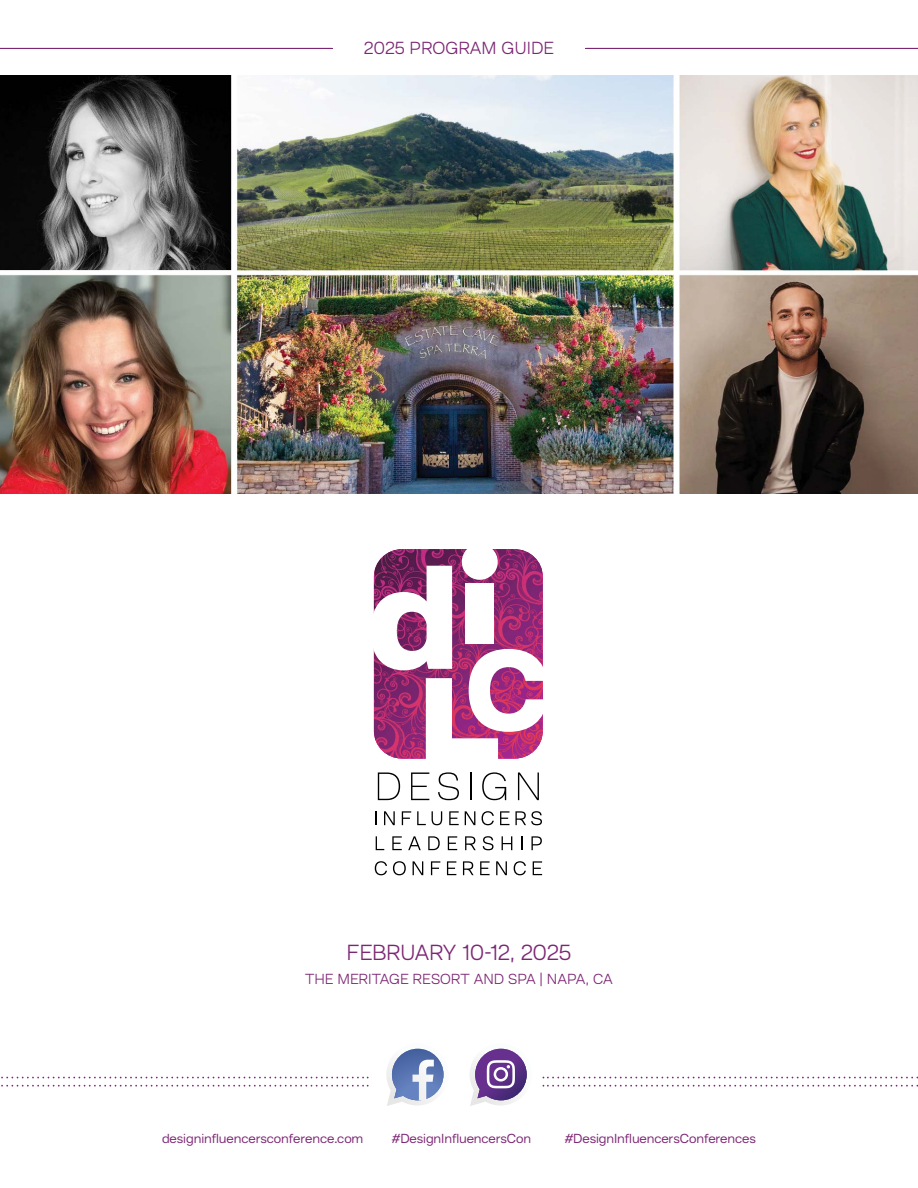
<style>
.page{position:relative;width:918px;height:1188px;background:#fff}
.page>*{position:absolute;margin:0;border:0;box-sizing:border-box;transform-origin:0 0}
.t1{font:300 22.5px "Hando";letter-spacing:-.015em;color:#7d2774}
.t2{font:300 18px "Hando";color:#7d2774}
.t3{font:300 15px "Hando";color:#7d2774}
.t4{font:13.5px "Hando Trial";letter-spacing:-.01em;color:#7d2774}
</style>
<div class="page">
<img style="left:376px;top:549px;width:165px;height:17px">
<svg style="left:378px;top:773px;width:22px;height:27px"></svg>
<svg style="left:411px;top:773px;width:18px;height:27px"></svg>
<svg style="left:438px;top:772px;width:21px;height:28px"></svg>
<svg style="left:470px;top:773px;width:1px;height:27px"></svg>
<svg style="left:482px;top:772px;width:24px;height:28px"></svg>
<svg style="left:518px;top:773px;width:21px;height:27px"></svg>
<svg style="left:376px;top:811px;width:1px;height:14px"></svg>
<svg style="left:384px;top:811px;width:11px;height:14px"></svg>
<svg style="left:402px;top:811px;width:9px;height:14px"></svg>
<svg style="left:417px;top:811px;width:9px;height:14px"></svg>
<svg style="left:432px;top:811px;width:10px;height:14px"></svg>
<svg style="left:449px;top:811px;width:10px;height:14px"></svg>
<svg style="left:465px;top:811px;width:10px;height:14px"></svg>
<svg style="left:482px;top:811px;width:12px;height:14px"></svg>
<svg style="left:500px;top:811px;width:9px;height:14px"></svg>
<svg style="left:515px;top:811px;width:27px;height:14px"></svg>
<svg style="left:376px;top:836px;width:8px;height:14px"></svg>
<svg style="left:392px;top:836px;width:10px;height:14px"></svg>
<svg style="left:408px;top:836px;width:13px;height:14px"></svg>
<svg style="left:428px;top:836px;width:12px;height:14px"></svg>
<svg style="left:448px;top:836px;width:9px;height:14px"></svg>
<svg style="left:465px;top:836px;width:11px;height:14px"></svg>
<svg style="left:483px;top:836px;width:10px;height:14px"></svg>
<svg style="left:502px;top:836px;width:10px;height:14px"></svg>
<svg style="left:521px;top:836px;width:2px;height:14px"></svg>
<svg style="left:531px;top:836px;width:11px;height:14px"></svg>
<svg style="left:375px;top:861px;width:12px;height:14px"></svg>
<svg style="left:393px;top:861px;width:13px;height:14px"></svg>
<svg style="left:413px;top:861px;width:10px;height:14px"></svg>
<svg style="left:431px;top:861px;width:9px;height:14px"></svg>
<svg style="left:447px;top:861px;width:9px;height:14px"></svg>
<svg style="left:463px;top:861px;width:11px;height:14px"></svg>
<svg style="left:480px;top:861px;width:10px;height:14px"></svg>
<svg style="left:496px;top:861px;width:11px;height:14px"></svg>
<svg style="left:514px;top:861px;width:12px;height:14px"></svg>
<svg style="left:533px;top:861px;width:9px;height:14px"></svg>
<svg style="left:373px;top:566px;width:170px;height:193px"></svg>
<div style="left:465px;top:584px;width:29px;height:60px;background:#fff"></div>
<div style="left:462px;top:544px;width:36px;height:36px;background:#fff;border-radius:50%"></div>
<svg style="left:386px;top:1048px;width:58px;height:58px"></svg>
<svg style="left:470px;top:1048px;width:57px;height:58px"></svg>
<img style="left:0;top:75px;width:918px;height:419px">
<svg style="left:543px;top:1077px;width:375px;height:1px"></svg>
<svg style="left:543px;top:1085px;width:375px;height:2px"></svg>
<svg style="left:1px;top:1077px;width:368px;height:1px"></svg>
<svg style="left:1px;top:1085px;width:368px;height:2px"></svg>
<hr style="left:0;top:48px;width:332px;height:1px;background:#7d2774">
<hr style="left:586px;top:48px;width:332px;height:1px;background:#7d2774">
<p class="t2" style="left:364px;top:38px;width:191px">2025 PROGRAM GUIDE</p>
<p class="t1" style="left:347px;top:939px;width:226px">FEBRUARY 10-12, 2025</p>
<p class="t3" style="left:305px;top:970px;width:309px">THE MERITAGE RESORT AND SPA | NAPA, CA</p>
<p class="t4" style="left:162px;top:1131px;width:203px">designinfluencersconference.com</p>
<p class="t4" style="left:392px;top:1131px;width:141px">#DesignInfluencersCon</p>
<p class="t4" style="left:565px;top:1131px;width:193px">#DesignInfluencersConferences</p>
</div>
